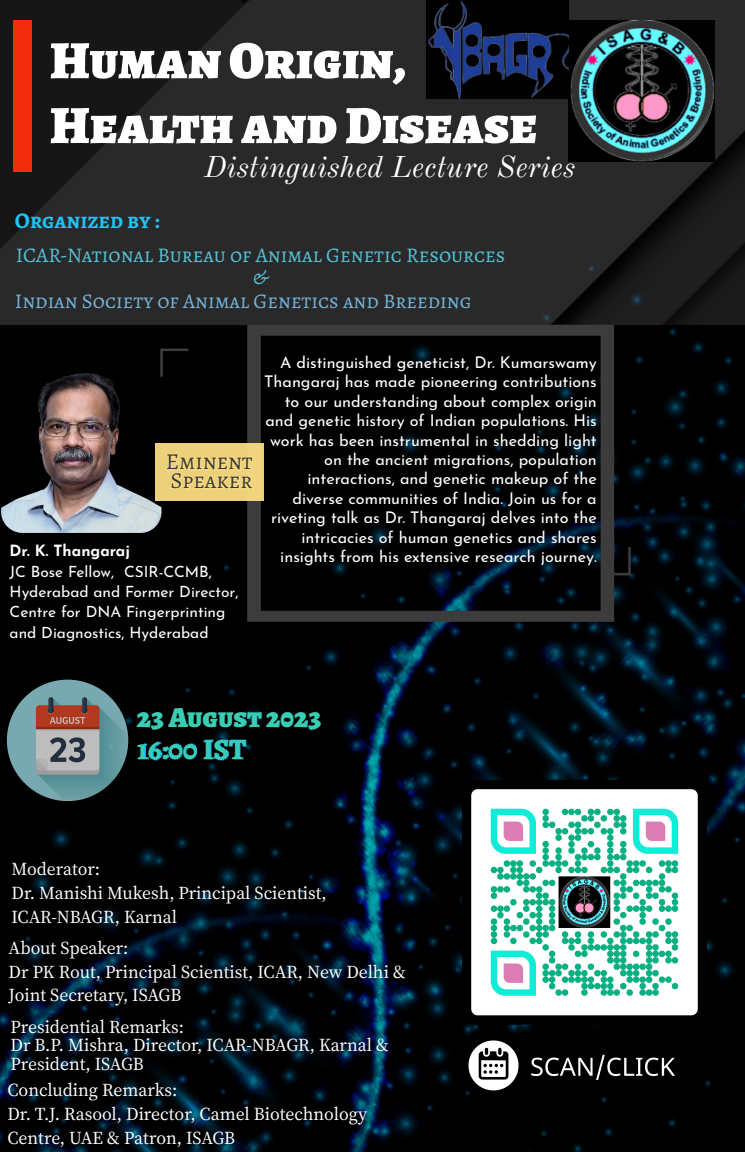
<style>
.page{position:relative;width:745px;height:1152px;background:#fff}
.page>*{position:absolute;margin:0;border:0;box-sizing:border-box;transform-origin:0 0}
.t1{font:900 53.6px/64.8px "Alegreya SC";color:#fff}
.t2{font:italic 30px "Old Standard TT";color:#fff}
.t3{font:900 29.2px "Alegreya SC";color:#39ceb4}
.t4{font:700 29.2px "Alegreya SC";color:#39ceb4}
.t5{font:22.8px/18.8px "Alegreya SC";color:#3c3c3c}
.t6{font:700 22.4px "Alegreya SC";color:#22c2f2}
.t7{font:20.8px/21.2px "Alegreya SC";color:#56c0d6;text-align:center}
.t8{font:20.8px "Alegreya SC";color:#72b4db}
.t9{font:18px/24px "Source Serif 4 Subhead";color:#fff}
.t10{font:16px/19.2px "Josefin Sans";color:#fff;text-align:right}
.t11{font:15.6px/20.4px "Josefin Sans";color:#fff}
.t12{font:700 15.6px "Josefin Sans";color:#fff}
</style>
<div class="page">
<img style="left:0;top:325px;width:745px;height:827px">
<img style="left:0;top:0;width:745px;height:325px">
<img style="left:569px;top:20px;width:145px;height:142px">
<img style="left:426px;top:0;width:143px;height:98px">
<img style="left:128px;top:722px;width:150px;height:54px">
<img style="left:1px;top:373px;width:160px;height:160px">
<svg style="left:247px;top:325px;width:367px;height:297px;background:#07090b"></svg>
<div style="left:155px;top:443px;width:109px;height:58px;background:#edd17a"></div>
<svg style="left:166px;top:454px;width:87px;height:35px"></svg>
<svg style="left:160px;top:349px;width:28px;height:28px"></svg>
<svg style="left:603px;top:547px;width:28px;height:28px"></svg>
<div style="left:13px;top:20px;width:18px;height:151px;background:#f22b0c"></div>
<img style="left:7px;top:680px;width:121px;height:121px">
<img style="left:462px;top:780px;width:244px;height:317px">
<h1 class="t1" style="left:50px;top:25px;width:489px">Human Origin,<br>Health and Disease</h1>
<h2 class="t2" style="left:204px;top:144px;width:373px">Distinguished Lecture Series</h2>
<h3 class="t6" style="left:15px;top:204px;width:146px">Organized by :</h3>
<h3 class="t7" style="left:16px;top:244px;width:491px">ICAR-National Bureau of Animal Genetic Resources &amp;</h3>
<h3 class="t8" style="left:15px;top:287px;width:458px">Indian Society of Animal Genetics and Breeding</h3>
<h3 class="t5" style="left:166px;top:451px;width:88px">Eminent<br>Speaker</h3>
<p class="t12" style="left:10px;top:537px;width:122px">Dr. K. Thangaraj</p>
<p class="t11" style="left:10px;top:559px;width:230px">JC Bose Fellow, CSIR-CCMB,<br>Hyderabad and Former Director,<br>Centre for DNA Fingerprinting and Diagnostics, Hyderabad</p>
<p class="t10" style="left:264px;top:351px;width:334px">A distinguished geneticist, Dr. Kumarswamy Thangaraj has made pioneering contributions to our understanding about complex origin and genetic history of Indian populations. His work has been instrumental in shedding light on the ancient migrations, population interactions, and genetic makeup of the diverse communities of India. Join us for a riveting talk as Dr. Thangaraj delves into the intricacies of human genetics and shares insights from his extensive research journey.</p>
<h3 class="t3" style="left:137px;top:694px;width:186px">23 August 2023</h3>
<h3 class="t4" style="left:137px;top:727px;width:110px">16:00 IST</h3>
<p class="t9" style="left:12px;top:857px;width:317px">Moderator:<br>Dr. Manishi Mukesh, Principal Scientist,<br>ICAR-NBAGR, Karnal</p>
<p class="t9" style="left:9px;top:936px;width:399px">About Speaker:<br>Dr PK Rout, Principal Scientist, ICAR, New Delhi &amp;<br>Joint Secretary, ISAGB</p>
<p class="t9" style="left:11px;top:1017px;width:380px;line-height:18.4px">Presidential Remarks:<br>Dr B.P. Mishra, Director, ICAR-NBAGR, Karnal &amp;<br>President, ISAGB</p>
<p class="t9" style="left:7px;top:1078px;width:361px">Concluding Remarks:<br>Dr. T.J. Rasool, Director, Camel Biotechnology<br>Centre, UAE &amp; Patron, ISAGB</p>
</div>
